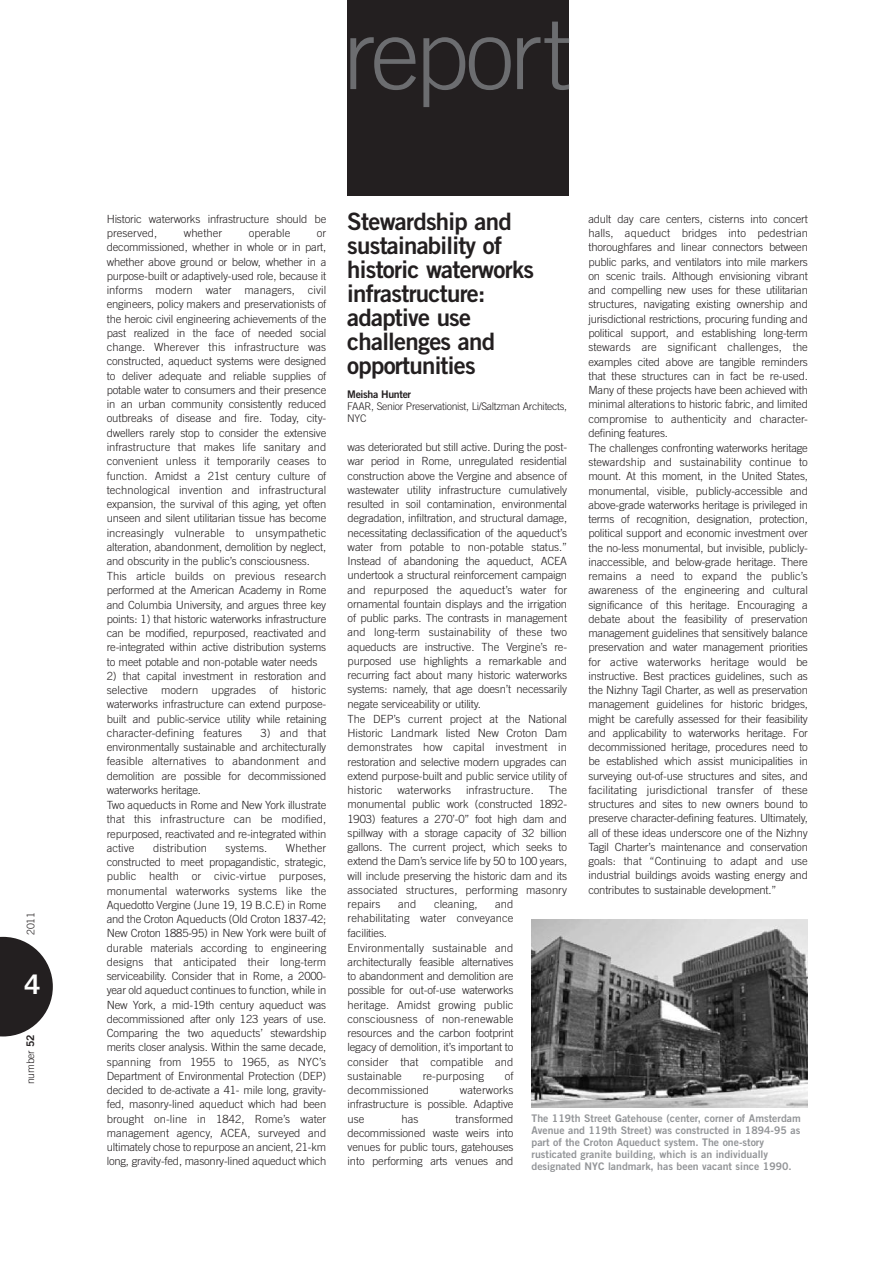
<style>
.page{position:relative;width:893px;height:1263px;background:#fff}
.page>*{position:absolute;margin:0;border:0;box-sizing:border-box;transform-origin:0 0}
.t1{font:300 97.8px "Trade Gothic";letter-spacing:-.045em;color:#6c6d70}
.t2{font:27px "Trade Gothic Bold Two";color:#fff}
.t3{font:24px/24px "Trade Gothic Bold Two";letter-spacing:-.03em;color:#231f20}
.t4{font:300 11.25px/14.2px "Trade Gothic";letter-spacing:-.015em;color:#231f20}
.t5{font:300 11.25px "Trade Gothic";letter-spacing:.005em;color:#231f20}
.t6{font:10.5px/12px "Trade Gothic Bold Two";color:#939598}
.t7{font:300 10.5px/12px "Trade Gothic";letter-spacing:-.03em;color:#231f20}
.t8{font:10.5px "Trade Gothic Bold Two";letter-spacing:-.03em;color:#231f20}
.s1{font-family:"Trade Gothic Bold Two";font-weight:400}
</style>
<div class="page">
<svg style="left:0;top:937px;width:53px;height:99px"></svg>
<div style="left:347px;top:0;width:222px;height:196px;background:#231f20"></div>
<img style="left:531px;top:919px;width:277px;height:188px">
<p class="t7" style="left:26px;top:935px;width:24px;rotate:-90deg">2011</p>
<h2 class="t2" style="left:24px;top:974px;width:18px">4</h2>
<p class="t7" style="left:25px;top:1084px;width:51px;rotate:-90deg">number <span class="s1">52</span></p>
<h1 class="t1" style="left:343px;top:18px;width:229px">report</h1>
<p class="t4" style="left:107px;top:213px;width:221px">Historic waterworks infrastructure should be preserved,</p>
<p class="t5" style="left:184px;top:229px;width:40px">whether</p>
<p class="t5" style="left:249px;top:229px;width:43px">operable</p>
<p class="t4" style="left:107px;top:227px;width:221px;text-indent:210px">or decommissioned, whether in whole or in part, whether above ground or below, whether in a purpose-built or adaptively-used role, because it informs modern water managers, civil engineers, policy makers and preservationists of the heroic civil engineering achievements of the past realized in the face of needed social change. Wherever this infrastructure was constructed, aqueduct systems were designed to deliver adequate and reliable supplies of potable water to consumers and their presence in an urban community consistently reduced outbreaks of disease and fire. Today, city&shy;dwellers rarely stop to consider the extensive infrastructure that makes life sanitary and convenient unless it temporarily ceases to function. Amidst a 21st century culture of technological invention and infrastructural expansion, the survival of this aging, yet often unseen and silent utilitarian tissue has become increasingly vulnerable to unsympathetic alteration, abandonment, demolition by neglect, and obscurity in the public’s consciousness.<br>This article builds on previous research performed at the American Academy in Rome and Columbia University, and argues three key points: 1) that historic waterworks infrastructure can be modified, repurposed, reactivated and re-integrated within active distribution systems to meet potable and non-potable water needs</p>
<p class="t4" style="left:107px;top:670px;width:221px;text-align:justify">2) that capital investment in restoration and selective modern upgrades of historic waterworks infrastructure can extend purpose&shy;built and public-service utility while retaining character-defining features</p>
<p class="t4" style="left:107px;top:727px;width:221px;text-indent:154px">3) and that environmentally sustainable and architecturally feasible alternatives to abandonment and demolition are possible for decommissioned waterworks heritage.<br>Two aqueducts in Rome and New York illustrate that this infrastructure can be modified, repurposed, reactivated and re-integrated within active</p>
<p class="t4" style="left:107px;top:841px;width:221px;text-align:justify;text-indent:179px">Whether constructed to meet propagandistic, strategic, public health or civic-virtue purposes, monumental waterworks systems like the Aquedotto Vergine (June 19, 19 B.C.E) in Rome and the Croton Aqueducts (Old Croton 1837-42; New Croton 1885-95) in New York were built of durable materials according to engineering designs that anticipated their long-term serviceability. Consider that in Rome, a 2000- year old aqueduct continues to function, while in New York, a mid-19th century aqueduct was decommissioned after only 123 years of use.<br>Comparing the two aqueducts’ stewardship merits closer analysis. Within the same decade, spanning from 1955 to 1965, as NYC’s Department of Environmental Protection (DEP) decided to de-activate a 41- mile long, gravity&shy;fed, masonry-lined aqueduct which had been brought on-line in 1842, Rome’s water management agency, ACEA, surveyed and ultimately chose to repurpose an ancient, 21-km long, gravity-fed, masonry-lined aqueduct which</p>
<p class="t5" style="left:153px;top:844px;width:55px">distribution</p>
<p class="t5" style="left:226px;top:844px;width:43px">systems.</p>
<h3 class="t3" style="left:347px;top:212px;width:188px">Stewardship and sustainability of historic waterworks infrastructure: adaptive use challenges and opportunities</h3>
<p class="t8" style="left:347px;top:390px;width:65px">Meisha Hunter</p>
<p class="t7" style="left:347px;top:401px;width:221px">FAAR, Senior Preservationist, Li/Saltzman Architects,<br>NYC</p>
<p class="t4" style="left:588px;top:213px;width:221px">adult day care centers, cisterns into concert halls, aqueduct bridges into pedestrian thoroughfares and linear connectors between public parks, and ventilators into mile markers on scenic trails. Although envisioning vibrant and compelling new uses for these utilitarian structures, navigating existing ownership and jurisdictional restrictions, procuring funding and political support, and establishing long-term stewards are significant challenges, the examples cited above are tangible reminders that these structures can in fact be re-used.<br>Many of these projects have been achieved with minimal alterations to historic fabric, and limited compromise to authenticity and character&shy;defining features.<br>The challenges confronting waterworks heritage stewardship and sustainability continue to mount. At this moment, in the United States, monumental, visible, publicly-accessible and above-grade waterworks heritage is privileged in terms of recognition, designation, protection, political support and economic investment over the no-less monumental, but invisible, publicly&shy;inaccessible, and below-grade heritage. There remains a need to expand the public’s awareness of the engineering and cultural significance of this heritage. Encouraging a debate about the feasibility of preservation management guidelines that sensitively balance preservation and water management priorities for active waterworks heritage would be instructive. Best practices guidelines, such as the Nizhny Tagil Charter, as well as preservation management guidelines for historic bridges, might be carefully assessed for their feasibility and applicability to waterworks heritage. For decommissioned heritage, procedures need to be established which assist municipalities in surveying out-of-use structures and sites, and facilitating jurisdictional transfer of these structures and sites to new owners bound to preserve character-defining features. Ultimately, all of these ideas underscore one of the Nizhny Tagil Charter’s maintenance and conservation goals: that “Continuing to adapt and use industrial buildings avoids wasting energy and contributes to sustainable development.”</p>
<p class="t4" style="left:348px;top:441px;width:221px">was deteriorated but still active. During the post&shy;war period in Rome, unregulated residential construction above the Vergine and absence of wastewater utility infrastructure cumulatively resulted in soil contamination, environmental degradation, infiltration, and structural damage, necessitating declassification of the aqueduct’s water from potable to non-potable status.” Instead of abandoning the aqueduct, ACEA undertook a structural reinforcement campaign and repurposed the aqueduct’s water for ornamental fountain displays and the irrigation of public parks. The contrasts in management and long-term sustainability of these two aqueducts are instructive. The Vergine’s re&shy;purposed use highlights a remarkable and recurring fact about many historic waterworks systems: namely, that age doesn’t necessarily negate serviceability or utility.<br>The DEP’s current project at the National Historic Landmark listed New Croton Dam demonstrates how capital investment in restoration and selective modern upgrades can extend purpose-built and public service utility of historic</p>
<p class="t5" style="left:397px;top:786px;width:55px">waterworks</p>
<p class="t5" style="left:466px;top:786px;width:69px">infrastructure.</p>
<p class="t4" style="left:348px;top:784px;width:221px;text-align:justify;text-indent:201px">The monumental public work (constructed 1892- 1903) features a 270’-0” foot high dam and spillway with a storage capacity of 32 billion gallons. The current project, which seeks to extend the Dam’s service life by 50 to 100 years, will include preserving the historic dam and its associated structures, performing masonry repairs</p>
<p class="t4" style="left:348px;top:898px;width:167px;text-indent:148px">and rehabilitating water conveyance facilities.<br>Environmentally sustainable and architecturally feasible alternatives to abandonment and demolition are possible for out-of-use waterworks heritage. Amidst growing public consciousness of non-renewable resources and the carbon footprint legacy of demolition, it’s important to consider that compatible and sustainable</p>
<p class="t4" style="left:398px;top:898px;width:20px">and</p>
<p class="t5" style="left:434px;top:900px;width:45px">cleaning,</p>
<p class="t5" style="left:423px;top:1072px;width:63px">re-purposing</p>
<p class="t4" style="left:505px;top:1070px;width:10px">of</p>
<p class="t5" style="left:348px;top:1086px;width:83px">decommissioned</p>
<p class="t4" style="left:348px;top:1084px;width:167px;text-align:justify;text-indent:112px">waterworks infrastructure is possible. Adaptive use</p>
<p class="t6" style="left:531px;top:1113px;width:271px">The 119th Street Gatehouse (center, corner of Amsterdam Avenue and 119th Street) was constructed in 1894-95 as part of the Croton Aqueduct system. The one-story rusticated granite building, which is an individually designated NYC landmark, has been vacant since 1990.</p>
<p class="t4" style="left:348px;top:1112px;width:167px;text-align:justify;text-indent:108px">transformed decommissioned waste weirs into venues for public tours, gatehouses into performing arts venues and</p>
<p class="t4" style="left:401px;top:1112px;width:18px">has</p>
</div>
